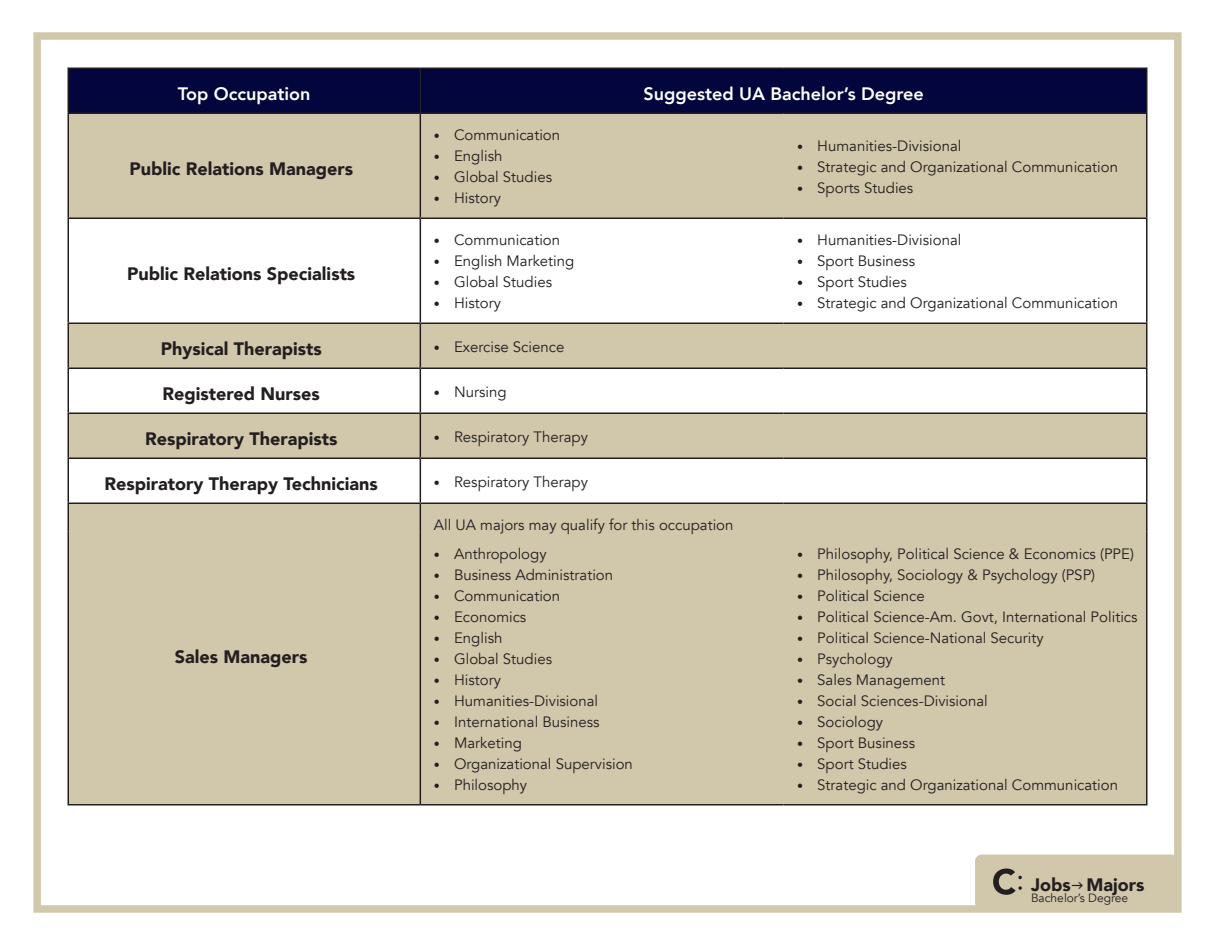
<style>
.page{position:relative;width:1215px;height:945px;background:#fff}
.page>*{position:absolute;margin:0;border:0;box-sizing:border-box;transform-origin:0 0}
.t1{font:900 18px "Avenir";color:#231f20}
.t2{font:800 18px "Avenir";color:#fff}
.occupation_list{font:15px "Avenir";color:#231f20}
.t3{font:12px "Avenir";color:#231f20}
.s1{font-size:12px}
</style>
<div class="page">
<div style="left:975px;top:855px;width:204px;height:54px;background:#d1c7ab;border-radius:7px"></div>
<div style="left:33px;top:32px;width:1149px;height:881px;border:8px solid #d1c7ab"></div>
<div style="left:69px;top:69px;width:1077px;height:43px;background:#02063d"></div>
<div style="left:69px;top:114px;width:1077px;height:690px;background:#d1c7ab"></div>
<svg style="left:69px;top:219px;width:1077px;height:283px"></svg>
<hr style="left:68px;top:68px;width:352px;height:1px;background:#231f20">
<hr style="left:68px;top:69px;width:1px;height:43px;background:#231f20">
<hr style="left:420px;top:68px;width:364px;height:1px;background:#231f20">
<hr style="left:420px;top:69px;width:1px;height:43px;background:#231f20">
<hr style="left:784px;top:68px;width:363px;height:1px;background:#231f20">
<hr style="left:1146px;top:69px;width:2px;height:43px;background:#231f20">
<hr style="left:68px;top:112px;width:352px;height:2px;background:#231f20">
<hr style="left:68px;top:114px;width:1px;height:104px;background:#231f20">
<hr style="left:68px;top:218px;width:352px;height:1px;background:#231f20">
<hr style="left:68px;top:219px;width:1px;height:103px;background:#231f20">
<hr style="left:68px;top:322px;width:352px;height:2px;background:#231f20">
<hr style="left:68px;top:324px;width:1px;height:44px;background:#231f20">
<hr style="left:68px;top:368px;width:352px;height:1px;background:#231f20">
<hr style="left:68px;top:369px;width:1px;height:43px;background:#231f20">
<hr style="left:68px;top:412px;width:352px;height:2px;background:#231f20">
<hr style="left:68px;top:414px;width:1px;height:44px;background:#231f20">
<hr style="left:68px;top:458px;width:352px;height:1px;background:#231f20">
<hr style="left:68px;top:459px;width:1px;height:43px;background:#231f20">
<hr style="left:68px;top:502px;width:352px;height:2px;background:#231f20">
<svg style="left:68px;top:504px;width:1px;height:28px"></svg>
<hr style="left:68px;top:532px;width:1px;height:272px;background:#231f20">
<hr style="left:68px;top:804px;width:352px;height:2px;background:#231f20">
<hr style="left:420px;top:112px;width:364px;height:2px;background:#231f20">
<hr style="left:420px;top:114px;width:1px;height:104px;background:#231f20">
<hr style="left:784px;top:112px;width:363px;height:2px;background:#231f20">
<hr style="left:1146px;top:114px;width:2px;height:104px;background:#231f20">
<hr style="left:420px;top:218px;width:364px;height:1px;background:#231f20">
<hr style="left:420px;top:219px;width:1px;height:103px;background:#231f20">
<hr style="left:784px;top:218px;width:363px;height:1px;background:#231f20">
<hr style="left:1146px;top:219px;width:2px;height:103px;background:#231f20">
<hr style="left:420px;top:322px;width:364px;height:2px;background:#231f20">
<hr style="left:420px;top:324px;width:1px;height:44px;background:#231f20">
<hr style="left:784px;top:322px;width:363px;height:2px;background:#231f20">
<hr style="left:1146px;top:324px;width:2px;height:44px;background:#231f20">
<hr style="left:420px;top:368px;width:364px;height:1px;background:#231f20">
<hr style="left:420px;top:369px;width:1px;height:43px;background:#231f20">
<hr style="left:784px;top:368px;width:363px;height:1px;background:#231f20">
<hr style="left:1146px;top:369px;width:2px;height:43px;background:#231f20">
<hr style="left:420px;top:412px;width:364px;height:2px;background:#231f20">
<hr style="left:420px;top:414px;width:1px;height:44px;background:#231f20">
<hr style="left:784px;top:412px;width:363px;height:2px;background:#231f20">
<hr style="left:1146px;top:414px;width:2px;height:44px;background:#231f20">
<hr style="left:420px;top:458px;width:364px;height:1px;background:#231f20">
<hr style="left:420px;top:459px;width:1px;height:43px;background:#231f20">
<hr style="left:784px;top:458px;width:363px;height:1px;background:#231f20">
<hr style="left:1146px;top:459px;width:2px;height:43px;background:#231f20">
<hr style="left:420px;top:532px;width:1px;height:272px;background:#231f20">
<hr style="left:1146px;top:532px;width:2px;height:272px;background:#231f20">
<hr style="left:420px;top:804px;width:364px;height:2px;background:#231f20">
<hr style="left:784px;top:804px;width:363px;height:2px;background:#231f20">
<hr style="left:420px;top:502px;width:364px;height:2px;background:#231f20">
<svg style="left:420px;top:504px;width:1px;height:28px"></svg>
<hr style="left:784px;top:502px;width:363px;height:2px;background:#231f20">
<hr style="left:1146px;top:504px;width:2px;height:28px;background:#231f20">
<svg style="left:993px;top:869px;width:29px;height:26px"></svg>
<p class="t2" style="left:178px;top:79px;width:134px">Top Occupation</p>
<p class="t2" style="left:643px;top:79px;width:282px">Suggested UA Bachelor’s Degree</p>
<p class="t1" style="left:129px;top:153px;width:225px">Public Relations Managers</p>
<p class="t1" style="left:127px;top:258px;width:230px">Public Relations Specialists</p>
<p class="occupation_list" style="left:434px;top:126px;width:128px"><span class="s1">•</span> Communication</p>
<p class="occupation_list" style="left:434px;top:147px;width:70px"><span class="s1">•</span> English</p>
<p class="occupation_list" style="left:434px;top:168px;width:120px"><span class="s1">•</span> Global Studies</p>
<p class="occupation_list" style="left:434px;top:189px;width:69px"><span class="s1">•</span> History</p>
<p class="occupation_list" style="left:434px;top:231px;width:128px"><span class="s1">•</span> Communication</p>
<p class="occupation_list" style="left:434px;top:252px;width:142px"><span class="s1">•</span> English Marketing</p>
<p class="occupation_list" style="left:434px;top:273px;width:120px"><span class="s1">•</span> Global Studies</p>
<p class="occupation_list" style="left:434px;top:294px;width:69px"><span class="s1">•</span> History</p>
<p class="t1" style="left:161px;top:333px;width:163px">Physical Therapists</p>
<p class="occupation_list" style="left:434px;top:338px;width:132px"><span class="s1">•</span> Exercise Science</p>
<p class="t1" style="left:163px;top:378px;width:159px">Registered Nurses</p>
<p class="occupation_list" style="left:434px;top:383px;width:74px"><span class="s1">•</span> Nursing</p>
<p class="t1" style="left:145px;top:423px;width:194px">Respiratory Therapists</p>
<p class="occupation_list" style="left:434px;top:428px;width:156px"><span class="s1">•</span> Respiratory Therapy</p>
<p class="t1" style="left:105px;top:468px;width:275px">Respiratory Therapy Technicians</p>
<p class="occupation_list" style="left:434px;top:473px;width:156px"><span class="s1">•</span> Respiratory Therapy</p>
<p class="t1" style="left:175px;top:641px;width:134px">Sales Managers</p>
<p class="occupation_list" style="left:434px;top:516px;width:301px">All UA majors may qualify for this occupation</p>
<p class="occupation_list" style="left:434px;top:545px;width:114px"><span class="s1">•</span> Anthropology</p>
<p class="occupation_list" style="left:434px;top:566px;width:181px"><span class="s1">•</span> Business Administration</p>
<p class="occupation_list" style="left:434px;top:587px;width:128px"><span class="s1">•</span> Communication</p>
<p class="occupation_list" style="left:434px;top:608px;width:94px"><span class="s1">•</span> Economics</p>
<p class="occupation_list" style="left:434px;top:629px;width:70px"><span class="s1">•</span> English</p>
<p class="occupation_list" style="left:434px;top:650px;width:120px"><span class="s1">•</span> Global Studies</p>
<p class="occupation_list" style="left:434px;top:671px;width:69px"><span class="s1">•</span> History</p>
<p class="occupation_list" style="left:434px;top:692px;width:166px"><span class="s1">•</span> Humanities-Divisional</p>
<p class="occupation_list" style="left:434px;top:713px;width:167px"><span class="s1">•</span> International Business</p>
<p class="occupation_list" style="left:434px;top:734px;width:90px"><span class="s1">•</span> Marketing</p>
<p class="occupation_list" style="left:434px;top:755px;width:201px"><span class="s1">•</span> Organizational Supervision</p>
<p class="occupation_list" style="left:434px;top:776px;width:95px"><span class="s1">•</span> Philosophy</p>
<p class="occupation_list" style="left:797px;top:137px;width:166px"><span class="s1">•</span> Humanities-Divisional</p>
<p class="occupation_list" style="left:797px;top:158px;width:323px"><span class="s1">•</span> Strategic and Organizational Communication</p>
<p class="occupation_list" style="left:797px;top:179px;width:118px"><span class="s1">•</span> Sports Studies</p>
<p class="occupation_list" style="left:797px;top:231px;width:166px"><span class="s1">•</span> Humanities-Divisional</p>
<p class="occupation_list" style="left:797px;top:252px;width:120px"><span class="s1">•</span> Sport Business</p>
<p class="occupation_list" style="left:797px;top:273px;width:111px"><span class="s1">•</span> Sport Studies</p>
<p class="occupation_list" style="left:797px;top:294px;width:323px"><span class="s1">•</span> Strategic and Organizational Communication</p>
<p class="occupation_list" style="left:797px;top:545px;width:339px"><span class="s1">•</span> Philosophy, Political Science &amp; Economics (PPE)</p>
<p class="occupation_list" style="left:797px;top:566px;width:300px"><span class="s1">•</span> Philosophy, Sociology &amp; Psychology (PSP)</p>
<p class="occupation_list" style="left:797px;top:587px;width:129px"><span class="s1">•</span> Political Science</p>
<p class="occupation_list" style="left:797px;top:608px;width:342px"><span class="s1">•</span> Political Science-Am. Govt, International Politics</p>
<p class="occupation_list" style="left:797px;top:629px;width:248px"><span class="s1">•</span> Political Science-National Security</p>
<p class="occupation_list" style="left:797px;top:650px;width:97px"><span class="s1">•</span> Psychology</p>
<p class="occupation_list" style="left:797px;top:671px;width:150px"><span class="s1">•</span> Sales Management</p>
<p class="occupation_list" style="left:797px;top:692px;width:192px"><span class="s1">•</span> Social Sciences-Divisional</p>
<p class="occupation_list" style="left:797px;top:713px;width:88px"><span class="s1">•</span> Sociology</p>
<p class="occupation_list" style="left:797px;top:734px;width:120px"><span class="s1">•</span> Sport Business</p>
<p class="occupation_list" style="left:797px;top:755px;width:111px"><span class="s1">•</span> Sport Studies</p>
<p class="occupation_list" style="left:797px;top:776px;width:323px"><span class="s1">•</span> Strategic and Organizational Communication</p>
<p class="t1" style="left:1031px;top:869px;width:115px">Jobs Majors</p>
<p class="t3" style="left:1031px;top:891px;width:99px">Bachelor’s Degree</p>
</div>
